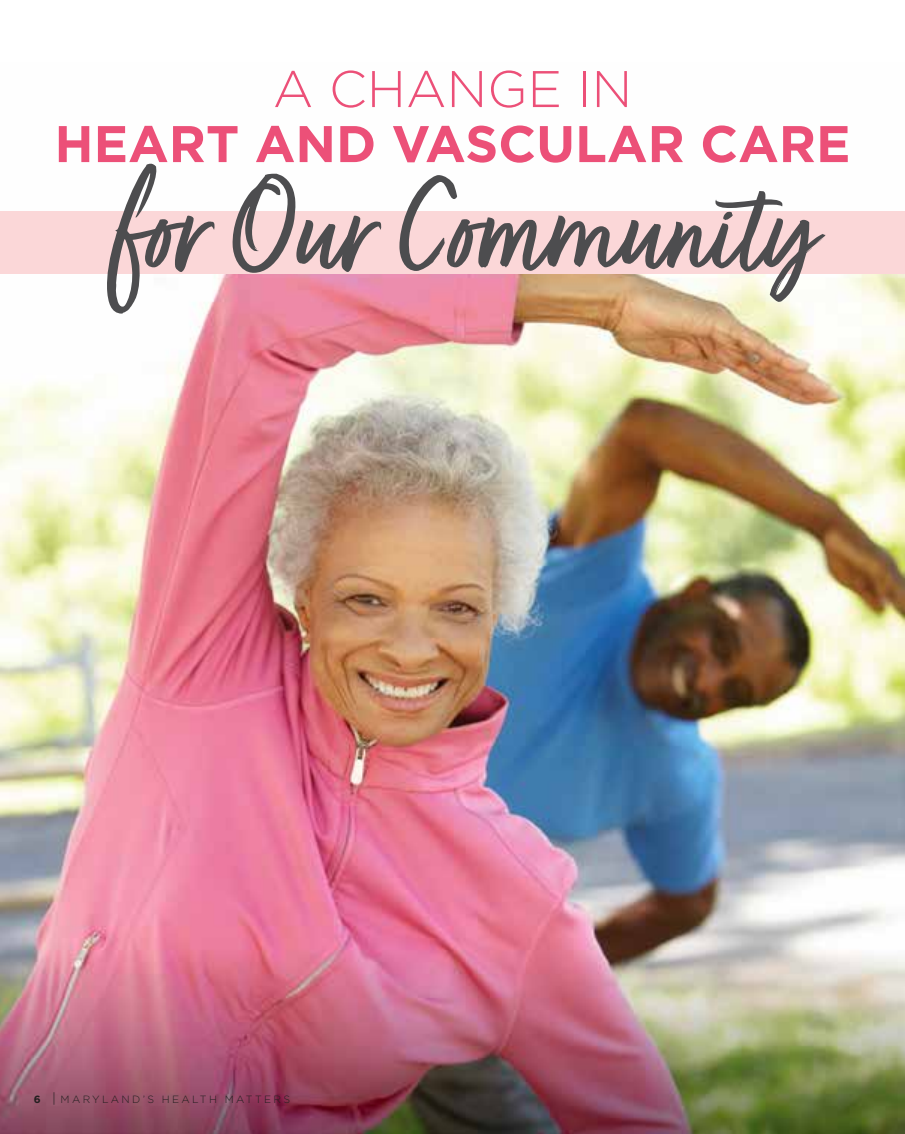
<style>
.page{position:relative;width:905px;height:1134px;background:#fff}
.page>*{position:absolute;margin:0;border:0;box-sizing:border-box;transform-origin:0 0}
.t1{font:151.65px "Fave Script Pro";color:#4d4d4f}
.t2{font:700 51.45px "Gotham";color:#ec5078}
.t3{font:300 51.45px "Gotham";color:#ec5078}
.t4{font:300 10.5px "Gotham";letter-spacing:.22em;color:#231f20}
.s1{font-weight:700}
.s2{font-size:13.5px}
</style>
<div class="page">
<img style="left:0;top:211px;width:904px;height:923px">
<div style="left:0;top:212px;width:904px;height:62px;background:#fbd7d8"></div>
<h2 class="t3" style="left:273px;top:58px;width:361px">A CHANGE IN</h2>
<h2 class="t2" style="left:54px;top:113px;width:797px">HEART AND VASCULAR CARE</h2>
<h1 class="t1" style="left:114px;top:146px;width:704px">for Our Community</h1>
<p class="t4" style="left:34px;top:1093px;width:258px"><span class="s1">6</span> <span class="s2">|</span> MARYLAND’S HEALTH MATTERS</p>
</div>
